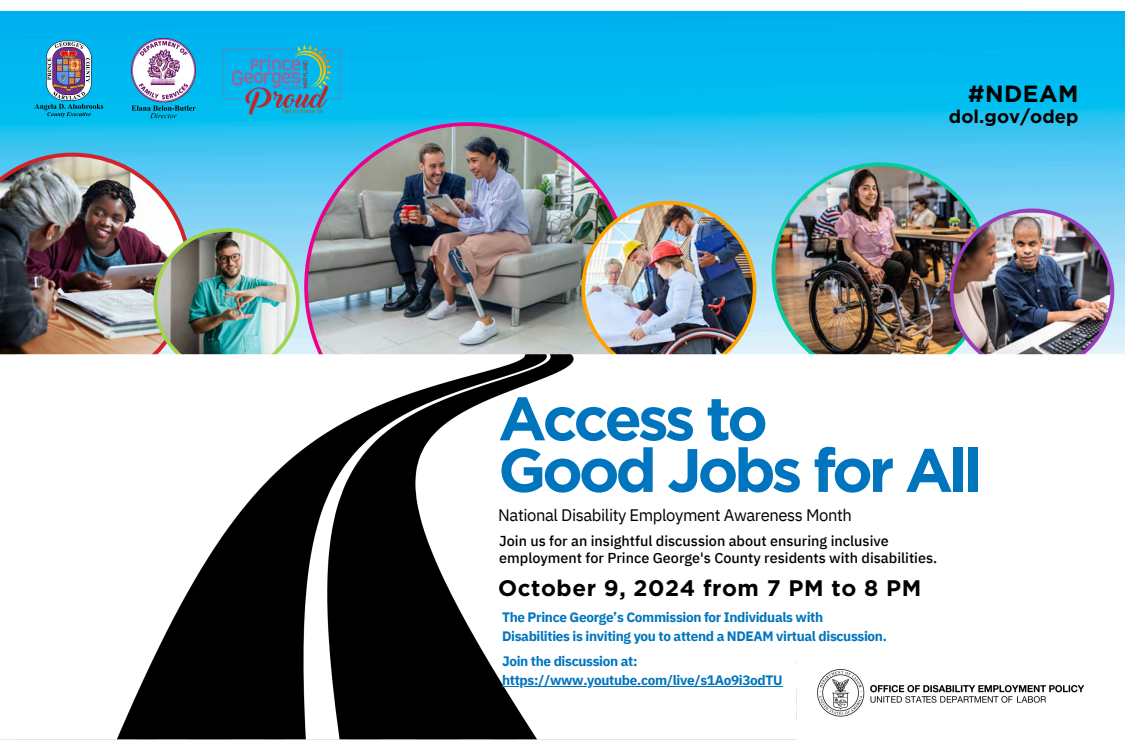
<style>
.page{position:relative;width:1125px;height:750px;background:#fff}
.page>*{position:absolute;margin:0;border:0;box-sizing:border-box;transform-origin:0 0}
.t1{font:700 61.12px/51.5px "Gotham";letter-spacing:-.065em;color:#0075be}
.t2{font:700 23.38px "Gotham";letter-spacing:.025em;color:#000}
.t3{font:700 22.5px "Gotham";letter-spacing:.025em;color:#000}
.t4{font:700 18.38px "Gotham";letter-spacing:.005em;color:#000}
.t5{font:16.62px "IBM Plex Sans";letter-spacing:-.025em;color:#000}
.t6{font:500 14.38px "IBM Plex Sans";color:#000}
.t7{font:700 13.62px "IBM Plex Sans";letter-spacing:-.025em;color:#0075be}
</style>
<div class="page">
<img style="left:0;top:11px;width:1125px;height:194px">
<img style="left:0;top:153px;width:191px;height:52px">
<img style="left:304px;top:122px;width:329px;height:83px">
<svg style="left:581px;top:201px;width:175px;height:4px"></svg>
<img style="left:772px;top:162px;width:218px;height:43px">
<img style="left:0;top:205px;width:1125px;height:535px">
<hr style="left:502px;top:686px;width:280px;height:1px;background:#0075be">
<img style="left:25px;top:34px;width:90px;height:90px">
<img style="left:132px;top:36px;width:64px;height:84px">
<img style="left:207px;top:38px;width:146px;height:82px">
<h1 class="t2" style="left:968px;top:79px;width:112px">#NDEAM</h1>
<h3 class="t4" style="left:949px;top:106px;width:131px">dol.gov/odep</h3>
<p class="t1" style="left:498px;top:393px;width:485px">Access to<br>Good Jobs for All</p>
<p class="t5" style="left:498px;top:504px;width:355px">National Disability Employment Awareness Month</p>
<h2 class="t6" style="left:499px;top:531px;width:391px">Join us for an insightful discussion about ensuring inclusive</h2>
<p class="t6" style="left:499px;top:548px;width:440px">employment for Prince George's County residents with disabilities.</p>
<p class="t3" style="left:498px;top:574px;width:425px">October 9, 2024 from 7 PM to 8 PM</p>
<p class="t7" style="left:502px;top:608px;width:323px">The Prince George’s Commission for Individuals with</p>
<p class="t7" style="left:502px;top:627px;width:386px">Disabilities is inviting you to attend a NDEAM virtual discussion.</p>
<h4 class="t7" style="left:502px;top:652px;width:137px">Join the discussion at:</h4>
<p class="t7" style="left:502px;top:671px;width:282px">https://www.youtube.com/live/s1Ao9i3odTU</p>
</div>
